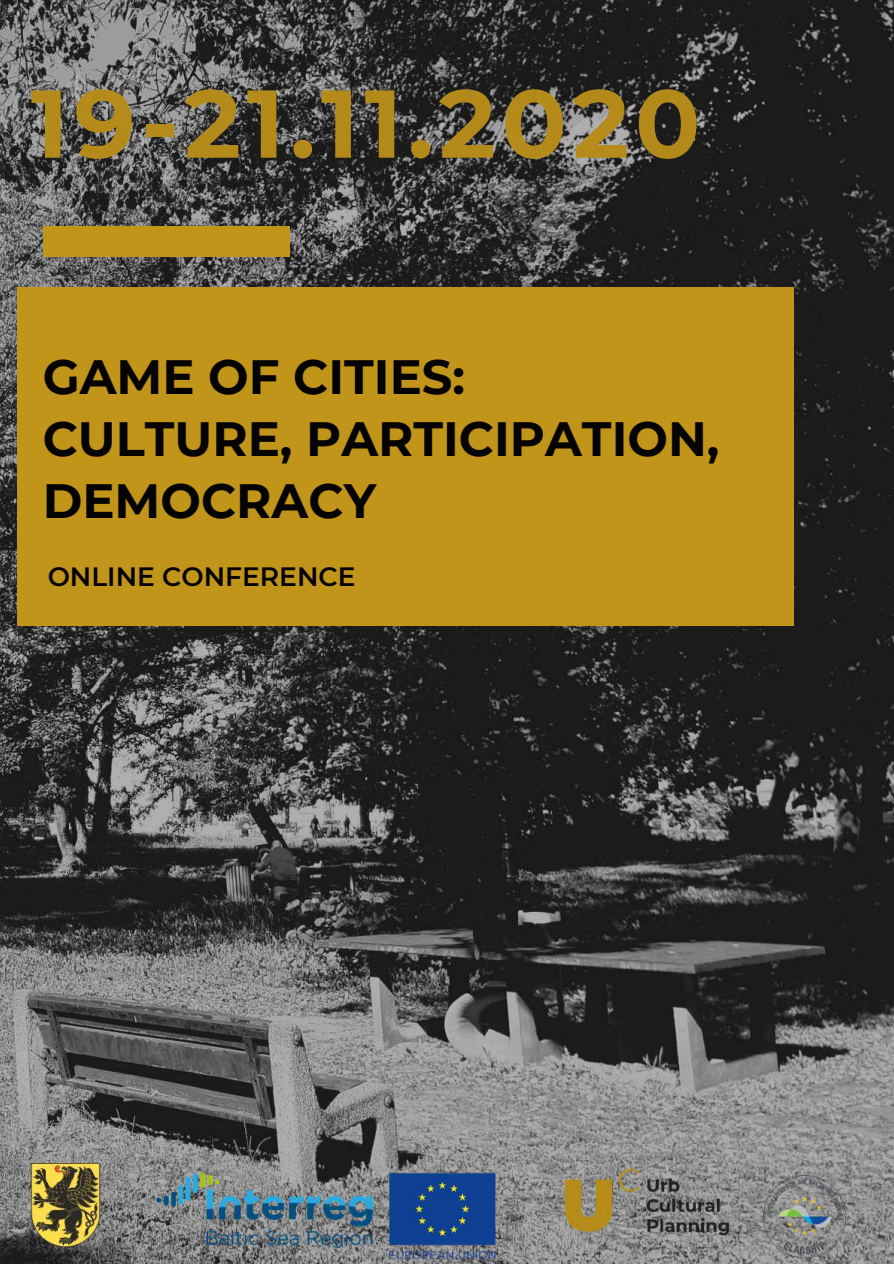
<style>
.page{position:relative;width:894px;height:1264px;background:#fff}
.page>*{position:absolute;margin:0;border:0;box-sizing:border-box;transform-origin:0 0}
.t1{font:700 96.15px "Montserrat";letter-spacing:.06em;color:#b78d1a}
.t2{font:700 48px/61.9px "Montserrat";color:#000}
.t3{font:600 26.55px "Montserrat";color:#000}
</style>
<div class="page">
<img style="left:0;top:0;width:893px;height:1263px">
<div style="left:17px;top:287px;width:776px;height:338px;background:#c1941a"></div>
<div style="left:43px;top:227px;width:246px;height:29px;background:#c1941a"></div>
<img style="left:540px;top:1147px;width:206px;height:116px">
<img style="left:17px;top:1163px;width:96px;height:100px">
<img style="left:133px;top:1150px;width:384px;height:113px">
<img style="left:763px;top:1175px;width:82px;height:82px">
<h1 class="t1" style="left:31px;top:65px;width:670px">19-21.11.2020</h1>
<p class="t2" style="left:43px;top:346px;width:678px">GAME OF CITIES:<br>CULTURE, PARTICIPATION,<br>DEMOCRACY</p>
<p class="t3" style="left:48px;top:560px;width:309px">ONLINE CONFERENCE</p>
</div>
